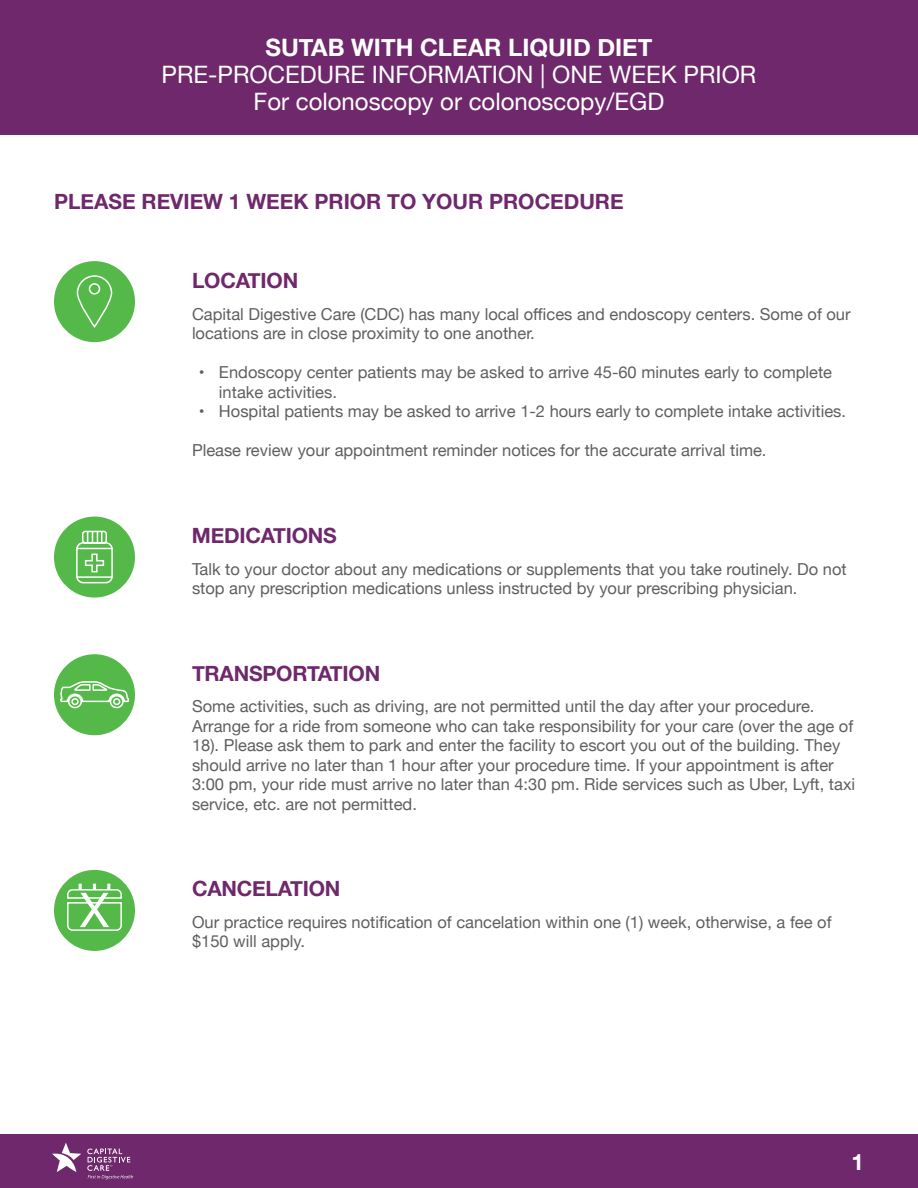
<style>
.page{position:relative;width:918px;height:1188px;background:#fff}
.page>*{position:absolute;margin:0;border:0;box-sizing:border-box;transform-origin:0 0}
.t1{font:24px/27px "Helvetica Neue";color:#fff;text-align:center}
.t2{font:700 24px "Helvetica Neue";color:#fff}
.t3{font:700 22.5px "Helvetica Neue";color:#fff}
.t4{font:700 21px "Helvetica Neue";letter-spacing:-.01em;color:#6e286b}
.t5{font:16.5px/19.5px "Helvetica Neue";color:#5e5f61}
</style>
<div class="page">
<div style="left:0;top:0;width:918px;height:135px;background:#6e286b"></div>
<div style="left:0;top:1134px;width:918px;height:54px;background:#6e286b"></div>
<svg style="left:52px;top:1143px;width:29px;height:29px"></svg>
<svg style="left:87px;top:1148px;width:46px;height:31px"></svg>
<div style="left:54px;top:517px;width:81px;height:81px;background:#54b948;border-radius:50%"></div>
<svg style="left:76px;top:530px;width:37px;height:54px"></svg>
<div style="left:54px;top:261px;width:81px;height:81px;background:#54b948;border-radius:50%"></div>
<svg style="left:76px;top:275px;width:37px;height:53px"></svg>
<div style="left:54px;top:654px;width:81px;height:81px;background:#54b948;border-radius:50%"></div>
<svg style="left:58px;top:681px;width:71px;height:33px"></svg>
<div style="left:54px;top:870px;width:81px;height:81px;background:#54b948;border-radius:50%"></div>
<svg style="left:67px;top:884px;width:55px;height:47px"></svg>
<h1 class="t2" style="left:265px;top:28px;width:389px">SUTAB WITH CLEAR LIQUID DIET</h1>
<h1 class="t1" style="left:162px;top:62px;width:596px">PRE-PROCEDURE INFORMATION | ONE WEEK PRIOR<br>For colonoscopy or colonoscopy/EGD</h1>
<p class="t4" style="left:54px;top:185px;width:571px">PLEASE REVIEW 1 WEEK PRIOR TO YOUR PROCEDURE</p>
<p class="t4" style="left:192px;top:264px;width:108px">LOCATION</p>
<p class="t5" style="left:192px;top:305px;width:660px">Capital Digestive Care (CDC) has many local offices and endoscopy centers. Some of our locations are in close proximity to one another.</p>
<p class="t5" style="left:219px;top:364px;width:615px;text-indent:-20px">• Endoscopy center patients may be asked to arrive 45-60 minutes early to complete intake activities.</p>
<p class="t5" style="left:199px;top:403px;width:649px">• Hospital patients may be asked to arrive 1-2 hours early to complete intake activities.</p>
<p class="t5" style="left:192px;top:442px;width:576px">Please review your appointment reminder notices for the accurate arrival time.</p>
<p class="t4" style="left:192px;top:519px;width:146px">MEDICATIONS</p>
<p class="t5" style="left:192px;top:560px;width:656px">Talk to your doctor about any medications or supplements that you take routinely. Do not stop any prescription medications unless instructed by your prescribing physician.</p>
<p class="t4" style="left:192px;top:657px;width:190px">TRANSPORTATION</p>
<p class="t5" style="left:192px;top:698px;width:665px">Some activities, such as driving, are not permitted until the day after your procedure.<br>Arrange for a ride from someone who can take responsibility for your care (over the age of 18). Please ask them to park and enter the facility to escort you out of the building. They should arrive no later than 1 hour after your procedure time. If your appointment is after 3:00 pm, your ride must arrive no later than 4:30 pm. Ride services such as Uber, Lyft, taxi service, etc. are not permitted.</p>
<p class="t4" style="left:192px;top:872px;width:150px">CANCELATION</p>
<p class="t5" style="left:192px;top:913px;width:641px">Our practice requires notification of cancelation within one (1) week, otherwise, a fee of $150 will apply.</p>
<h2 class="t3" style="left:851px;top:1145px;width:14px">1</h2>
</div>
